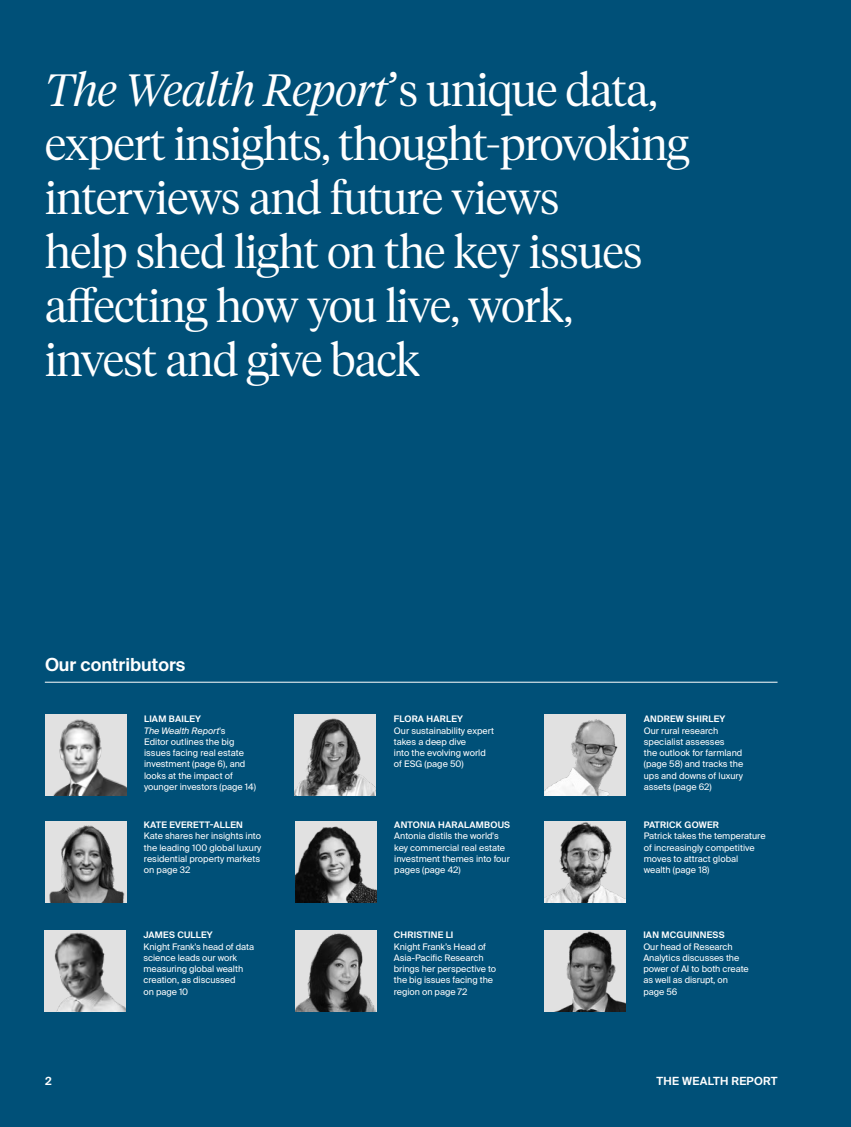
<style>
.page{position:relative;width:851px;height:1127px;background:#fff}
.page>*{position:absolute;margin:0;border:0;box-sizing:border-box;transform-origin:0 0}
.t1{font:300 45px/54px "Tiempos Headline";letter-spacing:-.01em;color:#fff}
.t2{font:600 18px "Suisse Intl";color:#fff}
.t3{font:600 11.25px "Suisse Intl";letter-spacing:.025em;color:#fff}
.t4{font:9px/11.2px "Suisse Intl";color:#fff}
.t5{font:600 9px "Suisse Intl";letter-spacing:.025em;color:#fff}
.s1{font-style:italic}
.s2{font-family:"Tiempos Text";font-weight:400}
.s3{font-weight:600}
</style>
<div class="page">
<div style="left:0;top:0;width:850px;height:1127px;background:#005078"></div>
<img style="left:295px;top:930px;width:81px;height:81px">
<div style="left:544px;top:930px;width:81px;height:81px;background:#e1e1e1"></div>
<img style="left:557px;top:931px;width:68px;height:80px">
<img style="left:295px;top:714px;width:81px;height:81px">
<img style="left:45px;top:714px;width:81px;height:81px">
<img style="left:295px;top:821px;width:81px;height:81px">
<img style="left:45px;top:930px;width:81px;height:81px">
<img style="left:544px;top:821px;width:81px;height:81px">
<img style="left:45px;top:821px;width:81px;height:81px">
<img style="left:544px;top:714px;width:81px;height:81px">
<hr style="left:45px;top:682px;width:732px;height:1px;background:#fff">
<h1 class="t1" style="left:45px;top:61px;width:646px"><span class="s1">The Wealth Report</span><span class="s2">’</span>s unique data, expert insights, thought-provoking interviews and future views<br>help shed light on the key issues affecting how you live, work, invest and give back</h1>
<h2 class="t2" style="left:45px;top:654px;width:142px">Our contributors</h2>
<p class="t4" style="left:144px;top:714px;width:113px"><span class="s3">LIAM BAILEY<br></span><span class="s1">The Wealth Report</span>'s<br>Editor outlines the big issues facing real estate investment (page 6), and looks at the impact of younger investors (page 14)</p>
<p class="t5" style="left:144px;top:820px;width:101px">KATE EVERETT-ALLEN</p>
<p class="t4" style="left:144px;top:831px;width:119px">Kate shares her insights into the leading 100 global luxury residential property markets on page 32</p>
<p class="t5" style="left:143px;top:930px;width:71px">JAMES CULLEY</p>
<p class="t4" style="left:143px;top:941px;width:112px">Knight Frank's head of data science leads our work measuring global wealth creation, as discussed<br>on page 10</p>
<p class="t5" style="left:394px;top:714px;width:71px">FLORA HARLEY</p>
<p class="t4" style="left:394px;top:725px;width:101px">Our sustainability expert takes a deep dive<br>into the evolving world of ESG (page 50)</p>
<p class="t5" style="left:394px;top:820px;width:117px">ANTONIA HARALAMBOUS</p>
<p class="t4" style="left:394px;top:831px;width:117px">Antonia distils the world's key commercial real estate investment themes into four pages (page 42)</p>
<p class="t5" style="left:394px;top:930px;width:61px">CHRISTINE LI</p>
<p class="t4" style="left:394px;top:941px;width:104px">Knight Frank’s Head of<br>Asia-Pacific Research brings her perspective to the big issues facing the region on page 72</p>
<p class="t5" style="left:643px;top:714px;width:83px">ANDREW SHIRLEY</p>
<p class="t4" style="left:643px;top:725px;width:101px">Our rural research specialist assesses<br>the outlook for farmland (page 58) and tracks the ups and downs of luxury assets (page 62)</p>
<p class="t5" style="left:643px;top:820px;width:77px">PATRICK GOWER</p>
<p class="t4" style="left:643px;top:831px;width:123px">Patrick takes the temperature of increasingly competitive moves to attract global wealth (page 18)</p>
<p class="t5" style="left:643px;top:930px;width:83px">IAN MCGUINNESS</p>
<p class="t4" style="left:643px;top:941px;width:107px">Our head of Research<br>Analytics discusses the power of AI to both create as well as disrupt, on page 56</p>
<p class="t3" style="left:45px;top:1074px;width:8px">2</p>
<p class="t3" style="left:656px;top:1074px;width:122px">THE WEALTH REPORT</p>
</div>
